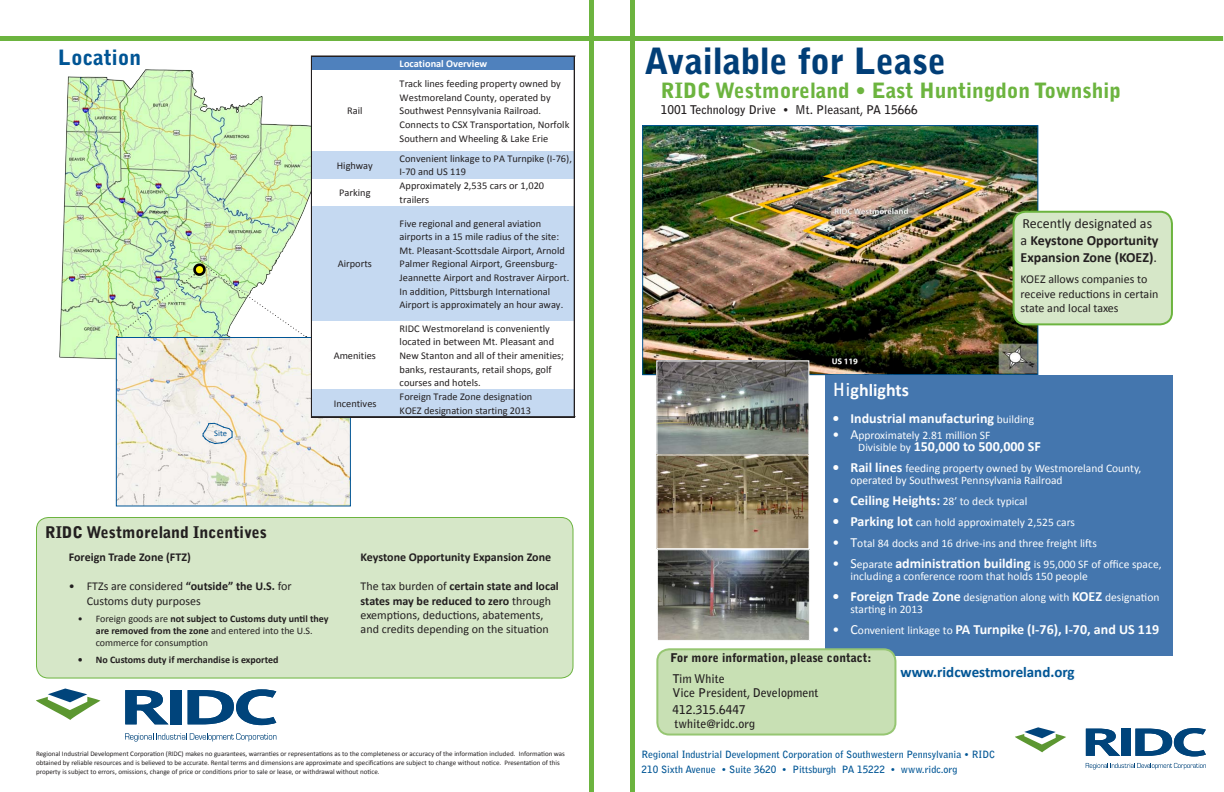
<style>
.page{position:relative;width:1224px;height:792px;background:#fff}
.page>*{position:absolute;margin:0;border:0;box-sizing:border-box;transform-origin:0 0}
.t1{font:900 36px "Bell Gothic Std";color:#013e77}
.t2{font:900 21px "Bell Gothic Std";color:#6cb43f}
.t3{font:900 21px "Bell Gothic Std";color:#005595}
.t4{font:700 18px "Calibri";color:#fcfdfe}
.t5{font:900 16px "Bell Gothic Std";color:#231f20}
.t6{font:700 15px "Calibri";color:#005595}
.t7{font:700 14px "Calibri";color:#fcfdfe}
.t8{font:700 14px/16.8px "Calibri";color:#231f20}
.t9{font:12px/14.4px "Calibri";color:#231f20}
.t10{font:700 12px "Bell Gothic Std";color:#231f20}
.t11{font:700 12px "Calibri";color:#231f20}
.t12{font:900 12px "Bell Gothic Std";color:#231f20}
.t13{font:11.5px/12px "Calibri";color:#fcfdfe}
.t14{font:10.3px/13.6px "Calibri";color:#231f20}
.t15{font:700 10.3px "Calibri";color:#fff}
.t16{font:700 10px "Bell Gothic Std";color:#005595}
.t17{font:10px/12px "Calibri";color:#231f20}
.t18{font:700 10px "Calibri";color:#231f20}
.t19{font:8.5px "Calibri";color:#005595}
.t20{font:7px/9px "Calibri";color:#231f20}
.s1{font-weight:700}
.s2{font-weight:400}
.s3{font-family:"Bell Gothic Std"}
.s4{font-weight:400;font-size:11.5px}
.s5{font-size:14px}
.s6{font-weight:700;font-size:14px}
</style>
<div class="page">
<div style="left:630px;top:0;width:5px;height:792px;background:#6cb43f"></div>
<div style="left:589px;top:0;width:5px;height:792px;background:#6cb43f"></div>
<div style="left:0;top:36px;width:1223px;height:5px;background:#6cb43f"></div>
<svg style="left:1086px;top:729px;width:34px;height:27px"></svg>
<div style="left:1121px;top:729px;width:9px;height:27px;background:#00447b"></div>
<svg style="left:1135px;top:728px;width:71px;height:28px"></svg>
<svg style="left:1015px;top:727px;width:51px;height:25px"></svg>
<svg style="left:1086px;top:763px;width:120px;height:7px"></svg>
<svg style="left:125px;top:690px;width:43px;height:34px"></svg>
<div style="left:170px;top:690px;width:11px;height:34px;background:#00447b"></div>
<svg style="left:188px;top:689px;width:88px;height:36px"></svg>
<svg style="left:36px;top:688px;width:65px;height:32px"></svg>
<svg style="left:125px;top:733px;width:151px;height:9px"></svg>
<img style="left:644px;top:127px;width:392px;height:246px">
<div style="left:642px;top:125px;width:396px;height:250px;border:1px solid #005595"></div>
<img style="left:658px;top:362px;width:150px;height:277px">
<div style="left:656px;top:360px;width:153px;height:95px;border:1px solid #fff"></div>
<div style="left:656px;top:454px;width:153px;height:95px;border:1px solid #fff"></div>
<div style="left:657px;top:549px;width:153px;height:92px;border:1px solid #fff"></div>
<div style="left:825px;top:375px;width:348px;height:280px;background:#4476ae"></div>
<div style="left:1014px;top:212px;width:158px;height:112px;background:#d6e7c8;border-radius:12px"></div>
<div style="left:1013px;top:211px;width:160px;height:114px;border:2px solid #6cb43f;border-radius:12px"></div>
<div style="left:657px;top:649px;width:238px;height:86px;background:#c8e0b4;border-radius:12px"></div>
<div style="left:656px;top:648px;width:240px;height:88px;border:2px solid #96c672;border-radius:12px"></div>
<img style="left:59px;top:62px;width:252px;height:318px">
<div style="left:36px;top:518px;width:537px;height:160px;background:#d6e7c8;border-radius:12px"></div>
<div style="left:36px;top:517px;width:538px;height:162px;border:1px solid #6cb43f;border-radius:12px"></div>
<img style="left:118px;top:339px;width:231px;height:165px">
<div style="left:116px;top:337px;width:235px;height:169px;border:1px solid #005595"></div>
<svg style="left:202px;top:422px;width:31px;height:23px"></svg>
<img style="left:116px;top:261px;width:191px;height:76px">
<div style="left:312px;top:57px;width:263px;height:13px;background:#4f81bd"></div>
<div style="left:312px;top:152px;width:263px;height:27px;background:#c5d9f1"></div>
<div style="left:312px;top:206px;width:263px;height:116px;background:#c5d9f1"></div>
<div style="left:312px;top:322px;width:263px;height:68px;background:#fff"></div>
<div style="left:312px;top:390px;width:263px;height:27px;background:#c5d9f1"></div>
<hr style="left:311px;top:56px;width:1px;height:361px;background:#231f20">
<hr style="left:574px;top:57px;width:1px;height:360px;background:#231f20">
<hr style="left:312px;top:56px;width:263px;height:1px;background:#231f20">
<hr style="left:312px;top:416px;width:263px;height:1px;background:#231f20">
<hr style="left:312px;top:417px;width:263px;height:1px;background:#231f20">
<svg style="left:898px;top:655px;width:179px;height:1px"></svg>
<p class="t3" style="left:58px;top:45px;width:84px">Location</p>
<p class="t19" style="left:214px;top:428px;width:14px">Site</p>
<p class="t5" style="left:45px;top:522px;width:223px">RIDC Westmoreland Incentives</p>
<p class="t14" style="left:347px;top:104px;width:17px">Rail</p>
<p class="t15" style="left:400px;top:57px;width:89px">Locational Overview</p>
<p class="t14" style="left:400px;top:77px;width:171px">Track lines feeding property owned by Westmoreland County, operated by Southwest Pennsylvania Railroad.<br>Connects to CSX Transportation, Norfolk Southern and Wheeling &amp; Lake Erie</p>
<p class="t14" style="left:337px;top:159px;width:38px">Highway</p>
<p class="t14" style="left:400px;top:152px;width:174px">Convenient linkage to PA Turnpike (I-76),<br>I-70 and US 119</p>
<p class="t14" style="left:339px;top:186px;width:33px">Parking</p>
<p class="t14" style="left:400px;top:179px;width:146px">Approximately 2,535 cars or 1,020 trailers</p>
<p class="t14" style="left:338px;top:257px;width:35px">Airports</p>
<p class="t14" style="left:334px;top:349px;width:44px">Amenities</p>
<p class="t14" style="left:400px;top:216px;width:171px">Five regional and general aviation airports in a 15 mile radius of the site:<br>Mt. Pleasant-Scottsdale Airport, Arnold Palmer Regional Airport, Greensburg-Jeannette Airport and Rostraver Airport.<br>In addition, Pittsburgh International Airport is approximately an hour away.</p>
<p class="t14" style="left:400px;top:322px;width:166px">RIDC Westmoreland is conveniently located in between Mt. Pleasant and New Stanton and all of their amenities; banks, restaurants, retail shops, golf courses and hotels.</p>
<p class="t14" style="left:334px;top:397px;width:44px">Incentives</p>
<p class="t14" style="left:400px;top:390px;width:134px">Foreign Trade Zone designation<br>KOEZ designation starting 2013</p>
<p class="t11" style="left:69px;top:550px;width:124px">Foreign Trade Zone (FTZ)</p>
<p class="t9" style="left:87px;top:579px;width:206px;text-indent:-18px">• FTZs are considered <span class="s1">“outside” the U.S.</span> for<br>Customs duty purposes</p>
<p class="t17" style="left:96px;top:612px;width:234px;text-indent:-18px">• Foreign goods are <span class="s1">not subject to Customs duty until they are removed from the zone</span> and entered into the U.S. commerce for consumption</p>
<p class="t18" style="left:78px;top:653px;width:202px">• No Customs duty if merchandise is exported</p>
<p class="t11" style="left:361px;top:550px;width:192px">Keystone Opportunity Expansion Zone</p>
<p class="t9" style="left:361px;top:579px;width:200px">The tax burden of <span class="s1">certain state and local states may be reduced to zero</span> through exemptions, deductions, abatements, and credits depending on the situation</p>
<p class="t20" style="left:36px;top:749px;width:530px">Regional Industrial Development Corporation (RIDC) makes no guarantees, warranties or representations as to the completeness or accuracy of the information included. Information was obtained by reliable resources and is believed to be accurate. Rental terms and dimensions are approximate and specifications are subject to change without notice. Presentation of this property is subject to errors, omissions, change of price or conditions prior to sale or lease, or withdrawal without notice.</p>
<p class="t1" style="left:645px;top:40px;width:303px">Available for Lease</p>
<p class="t2" style="left:661px;top:79px;width:462px">RIDC Westmoreland • East Huntingdon Township</p>
<p class="t10" style="left:661px;top:102px;width:258px">1001 Technology Drive • Mt. Pleasant, PA 15666</p>
<p class="t8" style="left:1021px;top:215px;width:139px"><span class="s2">Recently designated as a</span> Keystone Opportunity<br>Expansion Zone (KOEZ)<span class="s2">.</span></p>
<p class="t9" style="left:1021px;top:272px;width:139px">KOEZ allows companies to receive reductions in certain state and local taxes</p>
<p class="t4" style="left:832px;top:378px;width:78px"><span class="s3">Hi</span>ghlights</p>
<p class="t7" style="left:832px;top:409px;width:203px">• Industrial manufacturing <span class="s4">building</span></p>
<p class="t13" style="left:832px;top:429px;width:159px"><span class="s5">• A</span>pproximately 2.81 million SF</p>
<p class="t7" style="left:858px;top:438px;width:184px"><span class="s4">Divisible by</span> 150,000 to 500,000 SF</p>
<p class="t13" style="left:850px;top:462px;width:292px;text-indent:-18px"><span class="s6">• Rail lines</span> feeding property owned by Westmoreland County, operated by Southwest Pennsylvania Railroad</p>
<p class="t7" style="left:832px;top:492px;width:196px">• Ceiling Heights: <span class="s4">28’ to deck typical</span></p>
<p class="t13" style="left:832px;top:516px;width:244px"><span class="s6">• Parking lot</span> can hold approximately 2,525 cars</p>
<p class="t13" style="left:832px;top:537px;width:266px"><span class="s5">• T</span>otal 84 docks and 16 drive-ins and three freight lifts</p>
<p class="t13" style="left:850px;top:558px;width:313px;text-indent:-18px"><span class="s5">• S</span>eparate <span class="s6">administration building</span> is 95,000 SF of office space, including a conference room that holds 150 people</p>
<p class="t13" style="left:850px;top:591px;width:310px;text-indent:-18px"><span class="s6">• Foreign Trade Zone</span> designation along with <span class="s6">KOEZ</span> designation starting in 2013</p>
<p class="t7" style="left:832px;top:621px;width:328px"><span class="s2">• C</span><span class="s4">onvenient linkage to</span> PA Turnpike (I-76), I-70, and US 119</p>
<p class="t12" style="left:670px;top:651px;width:203px">For more information, please contact:</p>
<p class="t10" style="left:672px;top:671px;width:54px">Tim White</p>
<p class="t10" style="left:672px;top:685px;width:148px">Vice President, Development</p>
<p class="t10" style="left:672px;top:702px;width:75px">412.315.6447</p>
<p class="t10" style="left:674px;top:717px;width:82px">twhite@ridc.org</p>
<p class="t6" style="left:900px;top:663px;width:176px">www.ridcwestmoreland.org</p>
<p class="t16" style="left:642px;top:748px;width:355px">Regional Industrial Development Corporation of Southwestern Pennsylvania • RIDC</p>
<p class="t16" style="left:642px;top:764px;width:317px">210 Sixth Avenue • Suite 3620 • Pittsburgh PA 15222 • www.ridc.org</p>
</div>
